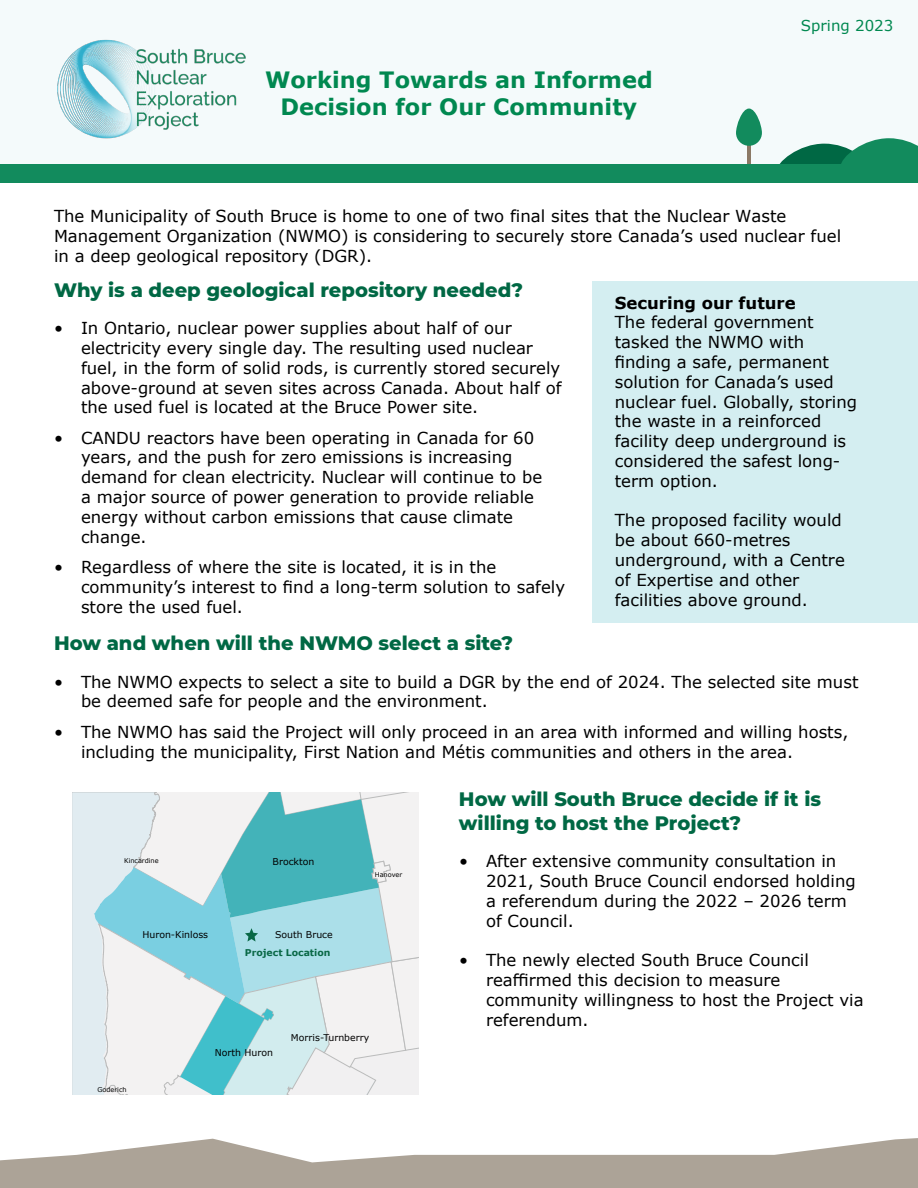
<style>
.page{position:relative;width:918px;height:1188px;background:#fff}
.page>*{position:absolute;margin:0;border:0;box-sizing:border-box;transform-origin:0 0}
.t1{font:700 22.5px/27px "Verdana";color:#008850;text-align:center}
.t2{font:800 19.5px/23.4px "Montserrat";color:#006844}
.Paragraph_Style_1{font:16.5px/19.8px "Verdana";color:#000}
.Paragraph_Style_1-2{font:700 16.5px "Verdana";color:#000}
.t3{font:15px "Verdana";color:#008850}
.Paragraph_Style_1-3{font:9.3px "Verdana";color:#000}
.Paragraph_Style_1-4{font:700 9.3px "Verdana";color:#096846}
.Paragraph_Style_1-5{font:6.6px "Verdana";color:#000}
</style>
<div class="page">
<div style="left:593px;top:281px;width:325px;height:342px;background:#d4eef1"></div>
<svg style="left:0;top:1138px;width:918px;height:50px;fill:#aca397"></svg>
<div style="left:0;top:0;width:918px;height:176px;background:#f4fafb"></div>
<img style="left:57px;top:39px;width:189px;height:100px">
<hr style="left:747px;top:136px;width:4px;height:32px;background:#8b7966">
<div style="left:0;top:164px;width:918px;height:19px;background:#128b5d"></div>
<div style="left:736px;top:109px;width:26px;height:37px;background:#128b5d;border-radius:13px"></div>
<svg style="left:779px;top:138px;width:139px;height:26px"></svg>
<div style="left:73px;top:792px;width:21px;height:302px;background:#e1ecf1"></div>
<div style="left:81px;top:925px;width:13px;height:169px;background:#e1ecf1"></div>
<svg style="left:94px;top:792px;width:325px;height:302px"></svg>
<p class="t1" style="left:265px;top:66px;width:389px">Working Towards an Informed<br>Decision for Our Community</p>
<p class="t3" style="left:801px;top:16px;width:94px">Spring 2023</p>
<p class="Paragraph_Style_1" style="left:54px;top:206px;width:789px">The Municipality of South Bruce is home to one of two final sites that the Nuclear Waste<br>Management Organization (NWMO) is considering to securely store Canada’s used nuclear fuel in a deep geological repository (DGR).</p>
<p class="t2" style="left:54px;top:277px;width:471px">Why is a deep geological repository needed?</p>
<p class="Paragraph_Style_1" style="left:81px;top:318px;width:482px;text-indent:-27px">• In Ontario, nuclear power supplies about half of our electricity every single day. The resulting used nuclear fuel, in the form of solid rods, is currently stored securely above-ground at seven sites across Canada. About half of the used fuel is located at the Bruce Power site.</p>
<p class="Paragraph_Style_1" style="left:81px;top:428px;width:463px;text-indent:-27px">• CANDU reactors have been operating in Canada for 60 years, and the push for zero emissions is increasing demand for clean electricity. Nuclear will continue to be a major source of power generation to provide reliable energy without carbon emissions that cause climate change.</p>
<p class="Paragraph_Style_1" style="left:81px;top:557px;width:486px;text-indent:-27px">• Regardless of where the site is located, it is in the community’s interest to find a long-term solution to safely store the used fuel.</p>
<p class="t2" style="left:54px;top:631px;width:461px">How and when will the NWMO select a site?</p>
<p class="Paragraph_Style_1-2" style="left:615px;top:291px;width:182px">Securing our future</p>
<p class="Paragraph_Style_1" style="left:615px;top:312px;width:244px">The federal government tasked the NWMO with finding a safe, permanent solution for Canada’s used nuclear fuel. Globally, storing the waste in a reinforced facility deep underground is considered the safest long&shy;term option.</p>
<p class="Paragraph_Style_1" style="left:615px;top:510px;width:232px">The proposed facility would be about 660-metres underground, with a Centre of Expertise and other facilities above ground.</p>
<p class="Paragraph_Style_1" style="left:81px;top:672px;width:779px;text-indent:-27px">• The NWMO expects to select a site to build a DGR by the end of 2024. The selected site must be deemed safe for people and the environment.</p>
<p class="Paragraph_Style_1" style="left:81px;top:722px;width:769px;text-indent:-27px">• The NWMO has said the Project will only proceed in an area with informed and willing hosts, including the municipality, First Nation and Métis communities and others in the area.</p>
<p class="Paragraph_Style_1-5" style="left:124px;top:856px;width:36px">Kincardine</p>
<p class="Paragraph_Style_1-3" style="left:142px;top:929px;width:67px">Huron-Kinloss</p>
<p class="Paragraph_Style_1-3" style="left:273px;top:855px;width:43px">Brockton</p>
<p class="Paragraph_Style_1-3" style="left:275px;top:929px;width:59px">South Bruce</p>
<p class="Paragraph_Style_1-4" style="left:245px;top:946px;width:87px">Project Location</p>
<p class="Paragraph_Style_1-5" style="left:375px;top:870px;width:29px">Hanover</p>
<p class="Paragraph_Style_1-5" style="left:97px;top:1085px;width:31px">Goderich</p>
<p class="Paragraph_Style_1-3" style="left:215px;top:1046px;width:60px">North Huron</p>
<p class="Paragraph_Style_1-3" style="left:291px;top:1032px;width:80px">Morris-Turnberry</p>
<p class="t2" style="left:459px;top:787px;width:364px">How will South Bruce decide if it is willing to host the Project?</p>
<p class="Paragraph_Style_1" style="left:486px;top:851px;width:371px;text-indent:-27px">• After extensive community consultation in 2021, South Bruce Council endorsed holding a referendum during the 2022 – 2026 term of Council.</p>
<p class="Paragraph_Style_1" style="left:486px;top:950px;width:379px;text-indent:-27px">• The newly elected South Bruce Council reaffirmed this decision to measure community willingness to host the Project via referendum.</p>
</div>
